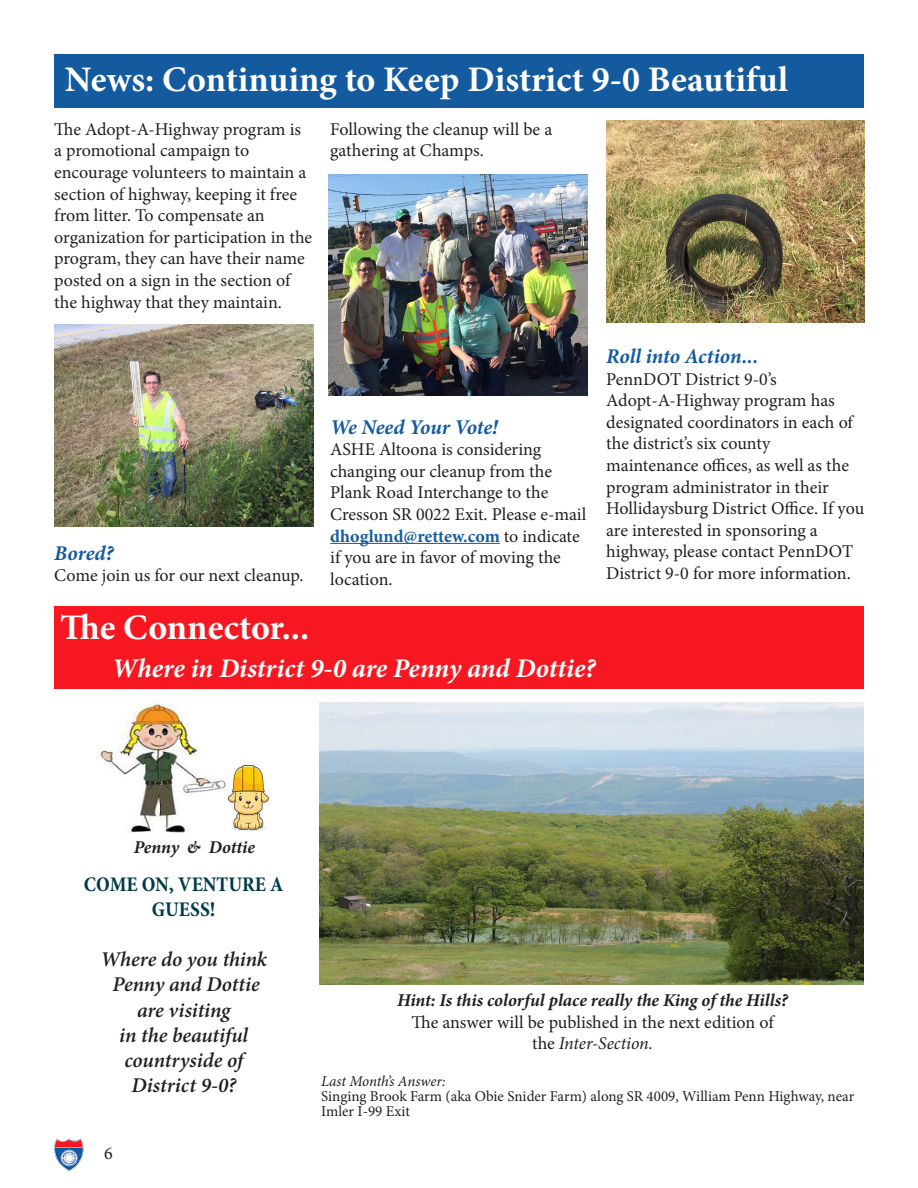
<style>
.page{position:relative;width:918px;height:1188px;background:#fff}
.page>*{position:absolute;margin:0;border:0;box-sizing:border-box;transform-origin:0 0}
.t1{font:700 36px "Minion Pro";color:#fff}
.t2{font:italic 700 27px "Minion Pro";color:#fff}
.t3{font:italic 600 21px/25.2px "Minion Pro";letter-spacing:-.005em;color:#231f20;text-align:center}
.t4{font:italic 700 21px "Minion Pro";letter-spacing:-.005em;color:#135a9f}
.t5{font:700 condensed 21px/25.2px "Minion Pro";color:#003a49;text-align:center}
.t6{font:18px/21.6px "Minion Pro";letter-spacing:-.005em;color:#231f20}
.t7{font:italic 700 18px "Minion Pro";letter-spacing:-.005em;color:#231f20}
.t8{font:15px/15px "Minion Pro";color:#231f20}
.t9{font:italic 15px "Minion Pro";letter-spacing:-.01em;color:#231f20}
.s1{font-weight:700;color:#175d9e}
.s2{font-style:italic}
</style>
<div class="page">
<img style="left:55px;top:1138px;width:29px;height:33px">
<div style="left:54px;top:607px;width:810px;height:82px;background:#f61721"></div>
<div style="left:54px;top:54px;width:810px;height:54px;background:#135a9f"></div>
<hr style="left:330px;top:543px;width:170px;height:1px;background:#175d9e">
<img style="left:55px;top:324px;width:259px;height:202px">
<img style="left:328px;top:174px;width:259px;height:221px">
<img style="left:606px;top:121px;width:259px;height:202px">
<img style="left:96px;top:703px;width:150px;height:131px">
<img style="left:228px;top:766px;width:41px;height:65px">
<img style="left:320px;top:702px;width:543px;height:282px">
<p class="t1" style="left:65px;top:54px;width:725px">News: Continuing to Keep District 9-0 Beautiful</p>
<p class="t6" style="left:54px;top:118px;width:260px">The Adopt-A-Highway program is a promotional campaign to encourage volunteers to maintain a section of highway, keeping it free from litter. To compensate an organization for participation in the program, they can have their name posted on a sign in the section of the highway that they maintain.</p>
<p class="t6" style="left:330px;top:118px;width:224px">Following the cleanup will be a gathering at Champs.</p>
<p class="t4" style="left:54px;top:538px;width:61px">Bored?</p>
<p class="t6" style="left:54px;top:565px;width:251px">Come join us for our next cleanup.</p>
<p class="t4" style="left:330px;top:412px;width:169px">We Need Your Vote!</p>
<p class="t6" style="left:330px;top:439px;width:258px">ASHE Altoona is considering changing our cleanup from the<br>Plank Road Interchange to the<br>Cresson SR 0022 Exit. Please e-mail <span class="s1">dhoglund@rettew.com</span> to indicate if you are in favor of moving the location.</p>
<p class="t4" style="left:606px;top:341px;width:154px">Roll into Action...</p>
<p class="t6" style="left:606px;top:368px;width:259px">PennDOT District 9-0’s<br>Adopt-A-Highway program has designated coordinators in each of the district’s six county maintenance offices, as well as the program administrator in their<br>Hollidaysburg District Office. If you are interested in sponsoring a highway, please contact PennDOT<br>District 9-0 for more information.</p>
<p class="t1" style="left:60px;top:602px;width:251px">The Connector...</p>
<p class="t2" style="left:112px;top:649px;width:485px">Where in District 9-0 are Penny and Dottie?</p>
<p class="t7" style="left:134px;top:834px;width:123px">Penny &amp; Dottie</p>
<p class="t5" style="left:84px;top:871px;width:201px">COME ON, VENTURE A<br>GUESS!</p>
<p class="t3" style="left:100px;top:947px;width:168px">Where do you think<br>Penny and Dottie are visiting</p>
<p class="t3" style="left:119px;top:1022px;width:130px">in the beautiful</p>
<p class="t3" style="left:124px;top:1047px;width:120px">countryside of</p>
<p class="t3" style="left:131px;top:1073px;width:106px">District 9-0?</p>
<p class="t6" style="left:104px;top:1143px;width:10px">6</p>
<p class="t7" style="left:397px;top:988px;width:392px">Hint: Is this colorful place really the King of the Hills?</p>
<p class="t6" style="left:411px;top:1011px;width:364px;text-align:center">The answer will be published in the next edition of the <span class="s2">Inter-Section.</span></p>
<p class="t9" style="left:321px;top:1071px;width:126px">Last Month’s Answer:</p>
<p class="t8" style="left:321px;top:1089px;width:535px">Singing Brook Farm (aka Obie Snider Farm) along SR 4009, William Penn Highway, near<br>Imler I-99 Exit</p>
</div>
